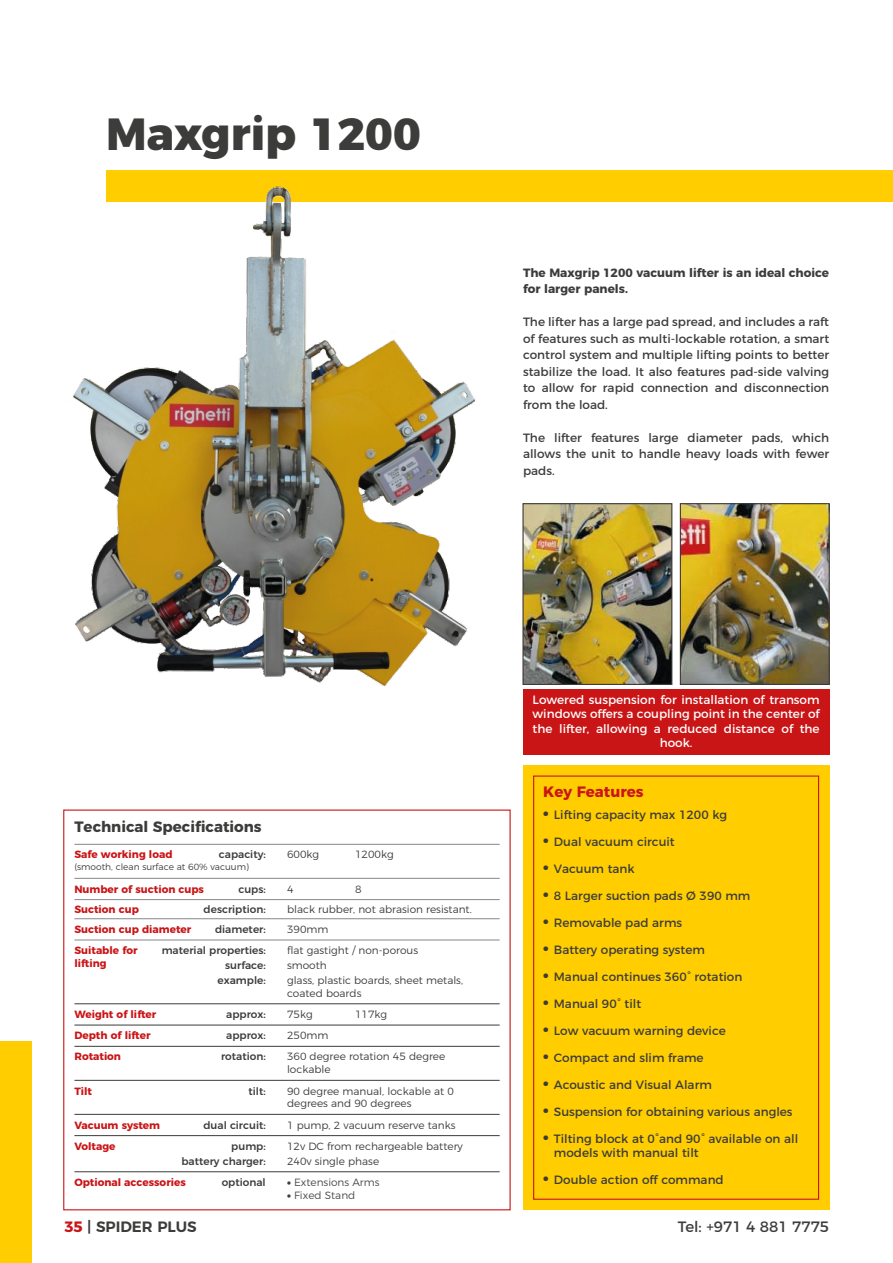
<style>
.page{position:relative;width:893px;height:1263px;background:#fff}
.page>*{position:absolute;margin:0;border:0;box-sizing:border-box;transform-origin:0 0}
.t1{font:800 45px "Montserrat";color:#3c3c3b}
.t2{font:700 15px "Montserrat";color:#3c3c3b}
.t3{font:15px "Montserrat";color:#3c3c3b}
.t4{font:900 15px/27px "Montserrat";color:#3c3c3b;text-align:justify}
.t5{font:600 15px "Montserrat";color:#3c3c3b}
.t6{font:700 15px "Montserrat";color:#ca1517}
.t7{font:12px/16.5px "Montserrat";color:#3c3c3b;text-align:justify}
.t8{font:12px/14.4px "Montserrat";color:#fff;text-align:center}
.t9{font:700 12px/16.5px "Montserrat";color:#3c3c3b}
.t10{font:300 10.5px/12.6px "Montserrat";color:#3c3c3b}
.t11{font:700 10.5px/12.6px "Montserrat";color:#ca1517}
.t12{font:500 10.5px "Montserrat";color:#3c3c3b}
.t13{font:300 10.5px "Montserrat";color:#4a4a49}
.t14{font:300 9px "Montserrat";color:#3c3c3b}
.s1{font-weight:900;color:#3c3c3b}
.s2{font-weight:700;color:#ca1517}
</style>
<div class="page">
<div style="left:0;top:1042px;width:32px;height:221px;background:#ffcd00"></div>
<div style="left:106px;top:170px;width:787px;height:32px;background:#ffcd00"></div>
<img style="left:73px;top:186px;width:403px;height:500px">
<div style="left:523px;top:689px;width:306px;height:65px;background:#ca1517"></div>
<img style="left:682px;top:505px;width:146px;height:178px">
<div style="left:680px;top:503px;width:150px;height:182px;border:1px solid #3c3c3b"></div>
<img style="left:524px;top:505px;width:146px;height:178px">
<div style="left:522px;top:503px;width:150px;height:182px;border:1px solid #3c3c3b"></div>
<div style="left:523px;top:765px;width:306px;height:445px;background:#ffcd00"></div>
<div style="left:533px;top:775px;width:286px;height:425px;border:1px solid #ca1517"></div>
<hr style="left:74px;top:844px;width:426px;height:1px;background:#878787">
<hr style="left:74px;top:878px;width:426px;height:1px;background:#878787">
<hr style="left:74px;top:899px;width:426px;height:1px;background:#878787">
<hr style="left:74px;top:918px;width:426px;height:1px;background:#878787">
<hr style="left:74px;top:940px;width:426px;height:1px;background:#878787">
<hr style="left:74px;top:1003px;width:426px;height:1px;background:#3c3c3b">
<hr style="left:74px;top:1025px;width:426px;height:1px;background:#3c3c3b">
<hr style="left:74px;top:1046px;width:426px;height:1px;background:#3c3c3b">
<hr style="left:74px;top:1080px;width:426px;height:1px;background:#3c3c3b">
<hr style="left:74px;top:1114px;width:426px;height:1px;background:#3c3c3b">
<hr style="left:74px;top:1135px;width:426px;height:1px;background:#3c3c3b">
<hr style="left:74px;top:1171px;width:426px;height:1px;background:#3c3c3b">
<h1 class="t1" style="left:106px;top:97px;width:316px">Maxgrip 1200</h1>
<p class="t9" style="left:523px;top:263px;width:308px">The Maxgrip 1200 vacuum lifter is an ideal choice for larger panels.</p>
<p class="t7" style="left:523px;top:313px;width:308px">The lifter has a large pad spread, and includes a raft of features such as multi-lockable rotation, a smart control system and multiple lifting points to better stabilize the load. It also features pad-side valving to allow for rapid connection and disconnection from the load.</p>
<p class="t7" style="left:523px;top:428px;width:308px">The lifter features large diameter pads, which allows the unit to handle heavy loads with fewer pads.</p>
<p class="t2" style="left:74px;top:814px;width:189px">Technical Specifications</p>
<p class="t14" style="left:74px;top:860px;width:176px">(smooth, clean surface at 60% vacuum)</p>
<p class="t11" style="left:74px;top:848px;width:100px">Safe working load</p>
<p class="t11" style="left:74px;top:882px;width:131px">Number of suction cups</p>
<p class="t12" style="left:219px;top:846px;width:48px">capacity:</p>
<p class="t10" style="left:287px;top:847px;width:34px">600kg</p>
<p class="t10" style="left:355px;top:847px;width:40px">1200kg</p>
<p class="t12" style="left:238px;top:880px;width:29px">cups:</p>
<p class="t10" style="left:287px;top:881px;width:8px">4</p>
<p class="t10" style="left:355px;top:881px;width:8px">8</p>
<p class="t11" style="left:74px;top:902px;width:66px">Suction cup</p>
<p class="t12" style="left:204px;top:900px;width:64px">description:</p>
<p class="t10" style="left:287px;top:902px;width:186px">black rubber, not abrasion resistant.</p>
<p class="t11" style="left:74px;top:922px;width:118px">Suction cup diameter</p>
<p class="t12" style="left:215px;top:921px;width:52px">diameter:</p>
<p class="t10" style="left:287px;top:922px;width:43px">390mm</p>
<p class="t11" style="left:74px;top:943px;width:65px">Suitable for lifting</p>
<p class="t12" style="left:162px;top:942px;width:106px">material properties:</p>
<p class="t10" style="left:287px;top:943px;width:133px">flat gastight / non-porous</p>
<p class="t12" style="left:225px;top:957px;width:42px">surface:</p>
<p class="t10" style="left:287px;top:958px;width:41px">smooth</p>
<p class="t12" style="left:218px;top:972px;width:50px">example:</p>
<p class="t10" style="left:287px;top:973px;width:178px">glass, plastic boards, sheet metals, coated boards</p>
<p class="t11" style="left:74px;top:1007px;width:83px">Weight of lifter</p>
<p class="t12" style="left:226px;top:1006px;width:41px">approx:</p>
<p class="t10" style="left:287px;top:1007px;width:27px">75kg</p>
<p class="t10" style="left:355px;top:1007px;width:34px">117kg</p>
<p class="t11" style="left:74px;top:1028px;width:78px">Depth of lifter</p>
<p class="t12" style="left:226px;top:1027px;width:41px">approx:</p>
<p class="t10" style="left:287px;top:1028px;width:43px">250mm</p>
<p class="t11" style="left:74px;top:1049px;width:48px">Rotation</p>
<p class="t12" style="left:221px;top:1048px;width:46px">rotation:</p>
<p class="t10" style="left:287px;top:1083px;width:168px">90 degree manual, lockable at 0 degrees and 90 degrees</p>
<p class="t10" style="left:287px;top:1049px;width:160px">360 degree rotation 45 degree lockable</p>
<p class="t11" style="left:74px;top:1084px;width:19px">Tilt</p>
<p class="t12" style="left:248px;top:1082px;width:19px">tilt:</p>
<p class="t11" style="left:74px;top:1118px;width:87px">Vacuum system</p>
<p class="t12" style="left:203px;top:1116px;width:64px">dual circuit:</p>
<p class="t10" style="left:287px;top:1117px;width:170px">1 pump, 2 vacuum reserve tanks</p>
<p class="t11" style="left:74px;top:1139px;width:43px">Voltage</p>
<p class="t12" style="left:231px;top:1137px;width:36px">pump:</p>
<p class="t10" style="left:287px;top:1139px;width:177px">12v DC from rechargeable battery</p>
<p class="t11" style="left:74px;top:1175px;width:113px">Optional accessories</p>
<p class="t12" style="left:222px;top:1174px;width:46px">optional</p>
<p class="t13" style="left:287px;top:1174px;width:94px"><span class="s1">•</span> Extensions Arms</p>
<p class="t13" style="left:287px;top:1186px;width:70px"><span class="s1">•</span> Fixed Stand</p>
<p class="t12" style="left:181px;top:1152px;width:86px">battery charger:</p>
<p class="t10" style="left:287px;top:1154px;width:94px">240v single phase</p>
<p class="t8" style="left:533px;top:691px;width:289px">Lowered suspension for installation of transom windows offers a coupling point in the center of the lifter, allowing a reduced distance of the hook.</p>
<p class="t6" style="left:543px;top:779px;width:102px">Key Features</p>
<p class="t4" style="left:543px;top:798px;width:7px">• • • • • • • • • • • • •</p>
<p class="t4" style="left:543px;top:1163px;width:7px">•</p>
<p class="t7" style="left:554px;top:805px;width:175px">Lifting capacity max 1200 kg</p>
<p class="t7" style="left:554px;top:832px;width:122px">Dual vacuum circuit</p>
<p class="t7" style="left:554px;top:859px;width:82px">Vacuum tank</p>
<p class="t7" style="left:554px;top:886px;width:198px">8 Larger suction pads Ø 390 mm</p>
<p class="t7" style="left:554px;top:913px;width:130px">Removable pad arms</p>
<p class="t7" style="left:554px;top:940px;width:153px">Battery operating system</p>
<p class="t7" style="left:554px;top:967px;width:190px">Manual continues 360° rotation</p>
<p class="t7" style="left:554px;top:994px;width:89px">Manual 90° tilt</p>
<p class="t7" style="left:554px;top:1021px;width:173px">Low vacuum warning device</p>
<p class="t7" style="left:554px;top:1048px;width:151px">Compact and slim frame</p>
<p class="t7" style="left:554px;top:1075px;width:160px">Acoustic and Visual Alarm</p>
<p class="t7" style="left:554px;top:1102px;width:240px">Suspension for obtaining various angles</p>
<p class="t7" style="left:554px;top:1131px;width:246px;line-height:13.5px">Tilting block at 0°and 90° available on all models with manual tilt</p>
<p class="t7" style="left:554px;top:1170px;width:171px">Double action off command</p>
<p class="t5" style="left:64px;top:1214px;width:134px"><span class="s2">35</span> | SPIDER PLUS</p>
<p class="t3" style="left:678px;top:1214px;width:153px">Tel: +971 4 881 7775</p>
</div>
